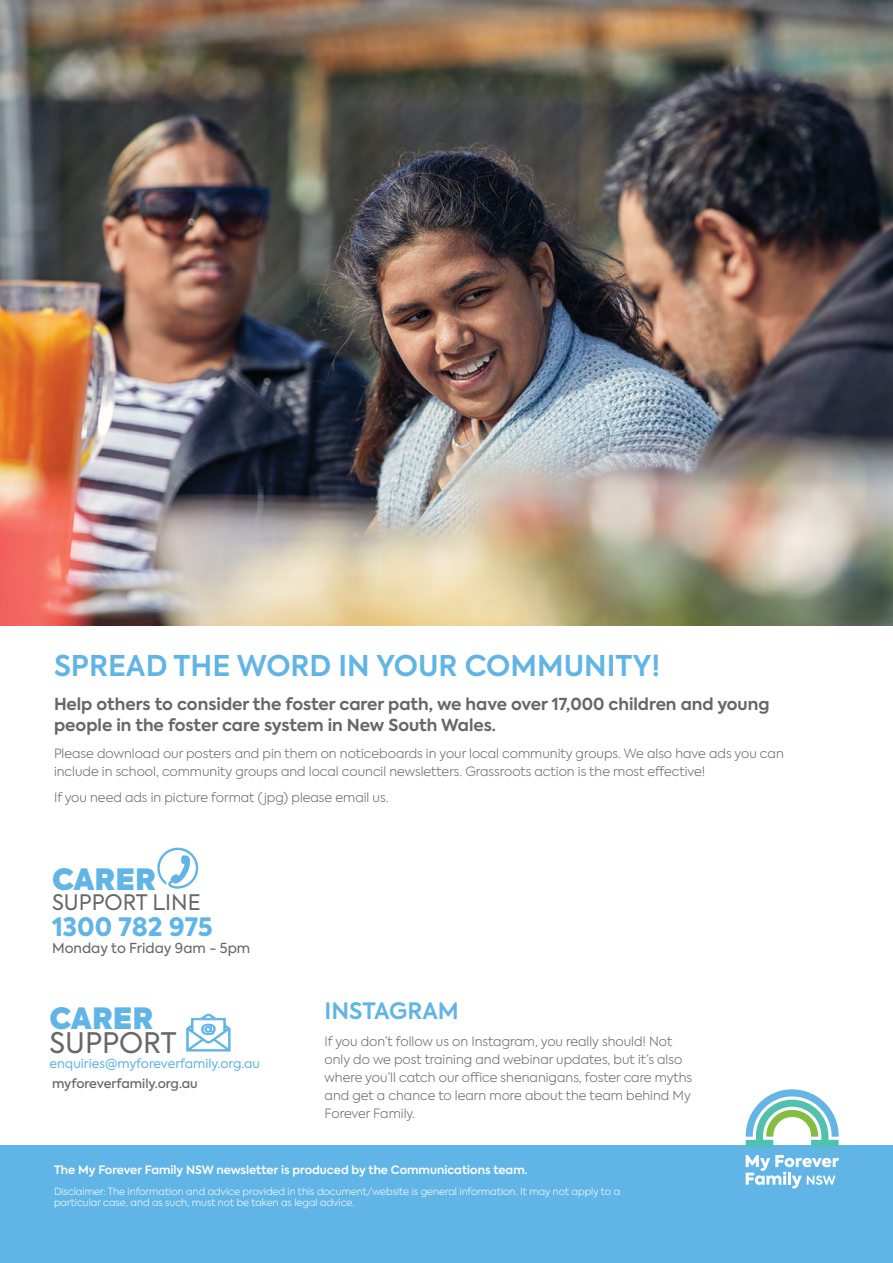
<style>
.page{position:relative;width:893px;height:1263px;background:#fff}
.page>*{position:absolute;margin:0;border:0;box-sizing:border-box;transform-origin:0 0}
.t1{font:800 29.25px "Axiforma";color:#61b5e6}
.t2{font:600 28.5px "Axiforma";color:#61b5e6}
.t3{font:28.2px "Axiforma";color:#69666b}
.t4{font:800 25.2px "Axiforma";color:#61b5e6}
.t5{font:600 22.5px "Axiforma";color:#61b5e6}
.t6{font:21.3px "Axiforma";color:#69666b}
.t7{font:700 16.5px/21px "Axiforma";color:#69666b}
.t8{font:13.8px "Axiforma";color:#69666b}
.t9{font:300 12.75px/18px "Axiforma";color:#69666b}
.t10{font:12.6px "Axiforma";color:#61b5e6}
.t11{font:500 12.6px "Axiforma";color:#69676c}
.t12{font:600 11.55px "Axiforma";color:#fff}
.t13{font:300 9.9px/11.6px "Axiforma";color:#fff}
</style>
<div class="page">
<img style="left:0;top:0;width:893px;height:625px">
<div style="left:0;top:1145px;width:893px;height:118px;background:#61b5e6"></div>
<svg style="left:746px;top:1089px;width:93px;height:58px"></svg>
<svg style="left:746px;top:1155px;width:93px;height:33px"></svg>
<svg style="left:157px;top:847px;width:42px;height:42px"></svg>
<svg style="left:186px;top:1013px;width:45px;height:38px"></svg>
<h2 class="t2" style="left:54px;top:647px;width:608px">SPREAD THE WORD IN YOUR COMMUNITY!</h2>
<p class="t7" style="left:54px;top:694px;width:717px">Help others to consider the foster carer path, we have over 17,000 children and young people in the foster care system in New South Wales.</p>
<p class="t9" style="left:54px;top:744px;width:731px">Please download our posters and pin them on noticeboards in your local community groups. We also have ads you can include in school, community groups and local council newsletters. Grassroots action is the most effective!</p>
<p class="t9" style="left:54px;top:788px;width:336px">If you need ads in picture format (jpg) please email us.</p>
<h1 class="t1" style="left:52px;top:858px;width:105px">CARER</h1>
<h3 class="t6" style="left:52px;top:889px;width:150px">SUPPORT LINE</h3>
<h3 class="t4" style="left:52px;top:910px;width:162px">1300 782 975</h3>
<p class="t8" style="left:52px;top:939px;width:200px">Monday to Friday 9am - 5pm</p>
<h1 class="t1" style="left:50px;top:996px;width:105px">CARER</h1>
<h3 class="t3" style="left:50px;top:1024px;width:128px">SUPPORT</h3>
<p class="t10" style="left:50px;top:1056px;width:212px">enquiries@myforeverfamily.org.au</p>
<p class="t11" style="left:52px;top:1075px;width:147px">myforeverfamily.org.au</p>
<h3 class="t5" style="left:325px;top:996px;width:136px">INSTAGRAM</h3>
<p class="t9" style="left:325px;top:1032px;width:369px">If you don’t follow us on Instagram, you really should! Not only do we post training and webinar updates, but it’s also where you’ll catch our office shenanigans, foster care myths and get a chance to learn more about the team behind My Forever Family.</p>
<p class="t12" style="left:54px;top:1162px;width:475px">The My Forever Family NSW newsletter is produced by the Communications team.</p>
<p class="t13" style="left:54px;top:1185px;width:568px">Disclaimer: The information and advice provided in this document/website is general information. It may not apply to a particular case, and as such, must not be taken as legal advice.</p>
</div>
